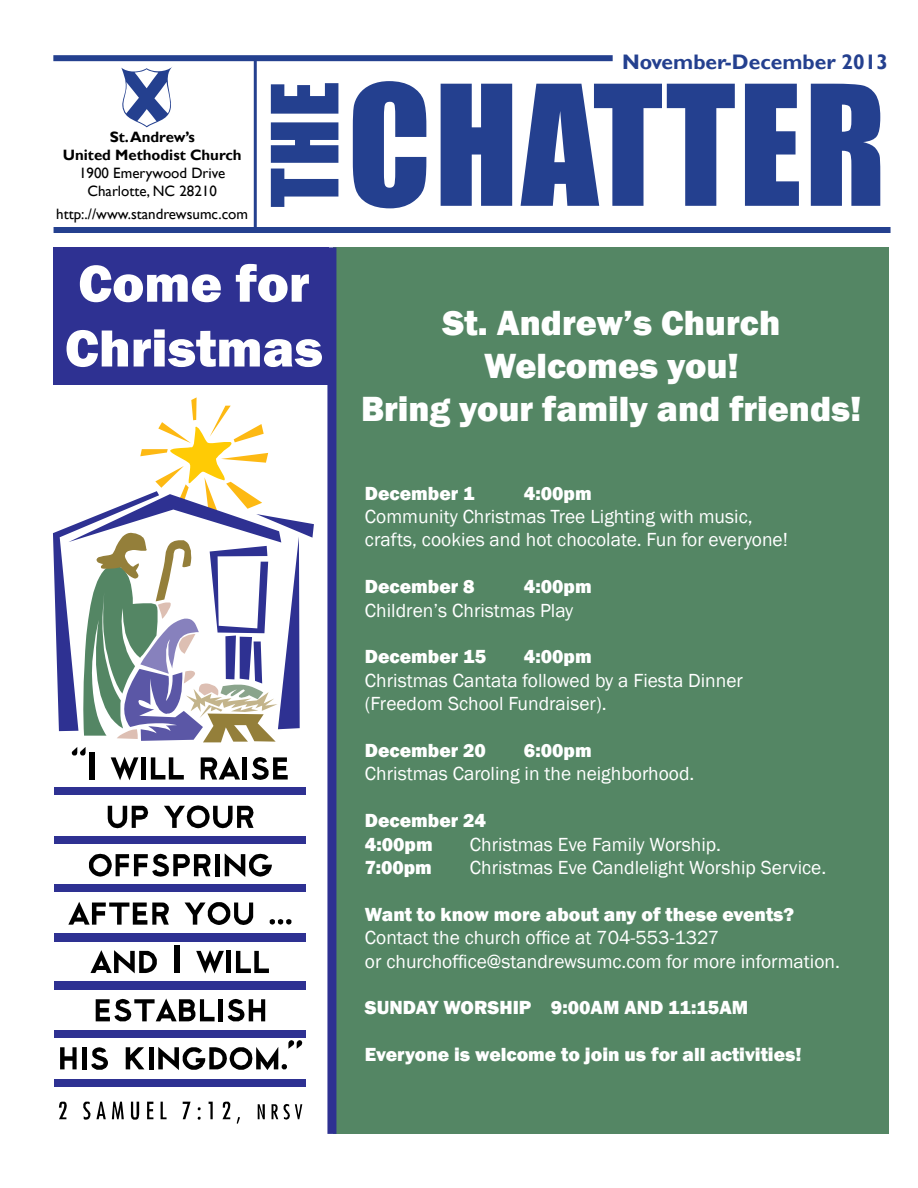
<style>
.page{position:relative;width:918px;height:1188px;background:#fff}
.page>*{position:absolute;margin:0;border:0;box-sizing:border-box;transform-origin:0 0}
.t1{font:154.5px "Impact";letter-spacing:.02em;color:#24408f}
.t2{font:85.5px "Impact";color:#24408f}
.t3{font:800 54px/64.8px "Franklin Gothic";color:#fff}
.t4{font:800 36px/43.2px "Franklin Gothic";color:#fff;text-align:center}
.t5{font:700 21px "Gill Sans";color:#24408f}
.t6{font:19.5px/23.4px "Franklin Gothic";color:#fff}
.t7{font:800 19.5px/23.4px "Franklin Gothic";color:#fff}
.t8{font:15px/18px "Gill Sans";color:#000;text-align:center}
.t9{font:700 15px/18px "Gill Sans";color:#000;text-align:center}
</style>
<div class="page">
<div style="left:333px;top:247px;width:556px;height:887px;background:#548664"></div>
<div style="left:53px;top:247px;width:275px;height:138px;background:#2e3192"></div>
<div style="left:53px;top:55px;width:560px;height:6px;background:#24408f"></div>
<hr style="left:254px;top:60px;width:3px;height:168px;background:#24408f">
<svg style="left:121px;top:67px;width:51px;height:60px"></svg>
<div style="left:54px;top:227px;width:837px;height:6px;background:#24408f"></div>
<svg style="left:108px;top:806px;width:40px;height:22px"></svg>
<svg style="left:164px;top:805px;width:90px;height:23px"></svg>
<svg style="left:89px;top:854px;width:121px;height:23px"></svg>
<div style="left:215px;top:854px;width:5px;height:22px;background:#000"></div>
<svg style="left:225px;top:853px;width:47px;height:24px"></svg>
<svg style="left:68px;top:902px;width:101px;height:23px"></svg>
<svg style="left:185px;top:902px;width:68px;height:23px"></svg>
<svg style="left:270px;top:919px;width:21px;height:6px"></svg>
<svg style="left:90px;top:950px;width:67px;height:23px"></svg>
<div style="left:174px;top:945px;width:6px;height:28px;background:#000"></div>
<svg style="left:196px;top:950px;width:28px;height:23px"></svg>
<hr style="left:227px;top:951px;width:4px;height:22px;background:#000">
<svg style="left:236px;top:951px;width:33px;height:22px"></svg>
<svg style="left:96px;top:999px;width:119px;height:22px"></svg>
<div style="left:218px;top:999px;width:5px;height:22px;background:#000"></div>
<svg style="left:228px;top:999px;width:37px;height:22px"></svg>
<svg style="left:60px;top:1047px;width:17px;height:22px"></svg>
<hr style="left:82px;top:1047px;width:4px;height:22px;background:#000">
<svg style="left:91px;top:1047px;width:17px;height:23px"></svg>
<svg style="left:126px;top:1047px;width:18px;height:22px"></svg>
<hr style="left:149px;top:1047px;width:4px;height:22px;background:#000">
<svg style="left:158px;top:1040px;width:144px;height:30px"></svg>
<svg style="left:59px;top:1102px;width:8px;height:17px"></svg>
<svg style="left:83px;top:1102px;width:7px;height:18px"></svg>
<svg style="left:96px;top:1102px;width:10px;height:17px"></svg>
<svg style="left:112px;top:1102px;width:12px;height:17px"></svg>
<svg style="left:131px;top:1102px;width:8px;height:18px"></svg>
<svg style="left:147px;top:1102px;width:6px;height:17px"></svg>
<svg style="left:161px;top:1102px;width:6px;height:17px"></svg>
<svg style="left:183px;top:1102px;width:8px;height:17px"></svg>
<svg style="left:198px;top:1107px;width:3px;height:13px"></svg>
<svg style="left:209px;top:1102px;width:4px;height:17px"></svg>
<svg style="left:222px;top:1102px;width:8px;height:17px"></svg>
<svg style="left:237px;top:1117px;width:3px;height:7px"></svg>
<svg style="left:258px;top:1104px;width:7px;height:15px"></svg>
<svg style="left:272px;top:1104px;width:6px;height:15px"></svg>
<svg style="left:284px;top:1104px;width:18px;height:16px"></svg>
<svg style="left:53px;top:397px;width:261px;height:383px"></svg>
<div style="left:54px;top:787px;width:252px;height:8px;background:#2e3192"></div>
<div style="left:54px;top:836px;width:252px;height:8px;background:#2e3192"></div>
<div style="left:54px;top:885px;width:252px;height:7px;background:#2e3192"></div>
<div style="left:54px;top:933px;width:252px;height:8px;background:#2e3192"></div>
<div style="left:54px;top:982px;width:252px;height:8px;background:#2e3192"></div>
<div style="left:54px;top:1030px;width:252px;height:8px;background:#2e3192"></div>
<div style="left:54px;top:1079px;width:252px;height:8px;background:#2e3192"></div>
<div style="left:327px;top:247px;width:9px;height:887px;background:#2e3192"></div>
<p class="t9" style="left:63px;top:128px;width:180px">St. Andrew’s<br>United Methodist Church</p>
<p class="t8" style="left:79px;top:164px;width:148px">1900 Emerywood Drive<br>Charlotte, NC 28210</p>
<p class="t8" style="left:56px;top:206px;width:193px">http:.//www.standrewsumc.com</p>
<p class="t5" style="left:622px;top:49px;width:268px">November-December 2013</p>
<h2 class="t2" style="left:239px;top:207px;width:127px;rotate:-90deg">THE</h2>
<h1 class="t1" style="left:348px;top:25px;width:540px">CHATTER</h1>
<h3 class="t3" style="left:65px;top:251px;width:259px">Come for<br>Christmas</h3>
<h3 class="t4" style="left:361px;top:301px;width:502px">St. Andrew’s Church<br>Welcomes you!<br>Bring your family and friends!</h3>
<p class="t7" style="left:365px;top:481px;width:111px">December 1</p>
<p class="t7" style="left:524px;top:481px;width:69px">4:00pm</p>
<p class="t6" style="left:365px;top:505px;width:425px">Community Christmas Tree Lighting with music, crafts, cookies and hot chocolate. Fun for everyone!</p>
<p class="t7" style="left:365px;top:575px;width:111px">December 8</p>
<p class="t7" style="left:524px;top:575px;width:69px">4:00pm</p>
<p class="t6" style="left:365px;top:599px;width:210px">Children’s Christmas Play</p>
<p class="t7" style="left:365px;top:645px;width:123px">December 15</p>
<p class="t7" style="left:524px;top:645px;width:69px">4:00pm</p>
<p class="t6" style="left:365px;top:669px;width:380px">Christmas Cantata followed by a Fiesta Dinner (Freedom School Fundraiser).</p>
<p class="t7" style="left:365px;top:739px;width:122px">December 20</p>
<p class="t7" style="left:524px;top:739px;width:69px">6:00pm</p>
<p class="t6" style="left:365px;top:763px;width:331px">Christmas Caroling in the neighborhood.</p>
<p class="t7" style="left:365px;top:809px;width:122px">December 24<br>4:00pm</p>
<p class="t6" style="left:470px;top:833px;width:253px">Christmas Eve Family Worship.</p>
<p class="t7" style="left:365px;top:856px;width:69px">7:00pm</p>
<p class="t6" style="left:470px;top:856px;width:358px">Christmas Eve Candlelight Worship Service.</p>
<p class="t7" style="left:365px;top:902px;width:431px">Want to know more about any of these events?</p>
<p class="t6" style="left:365px;top:926px;width:477px">Contact the church office at 704-553-1327<br>or churchoffice@standrewsumc.com for more information.</p>
<p class="t7" style="left:365px;top:996px;width:385px">Sunday Worship 9:00am and 11:15am</p>
<p class="t7" style="left:365px;top:1043px;width:438px">Everyone is welcome to join us for all activities!</p>
</div>
